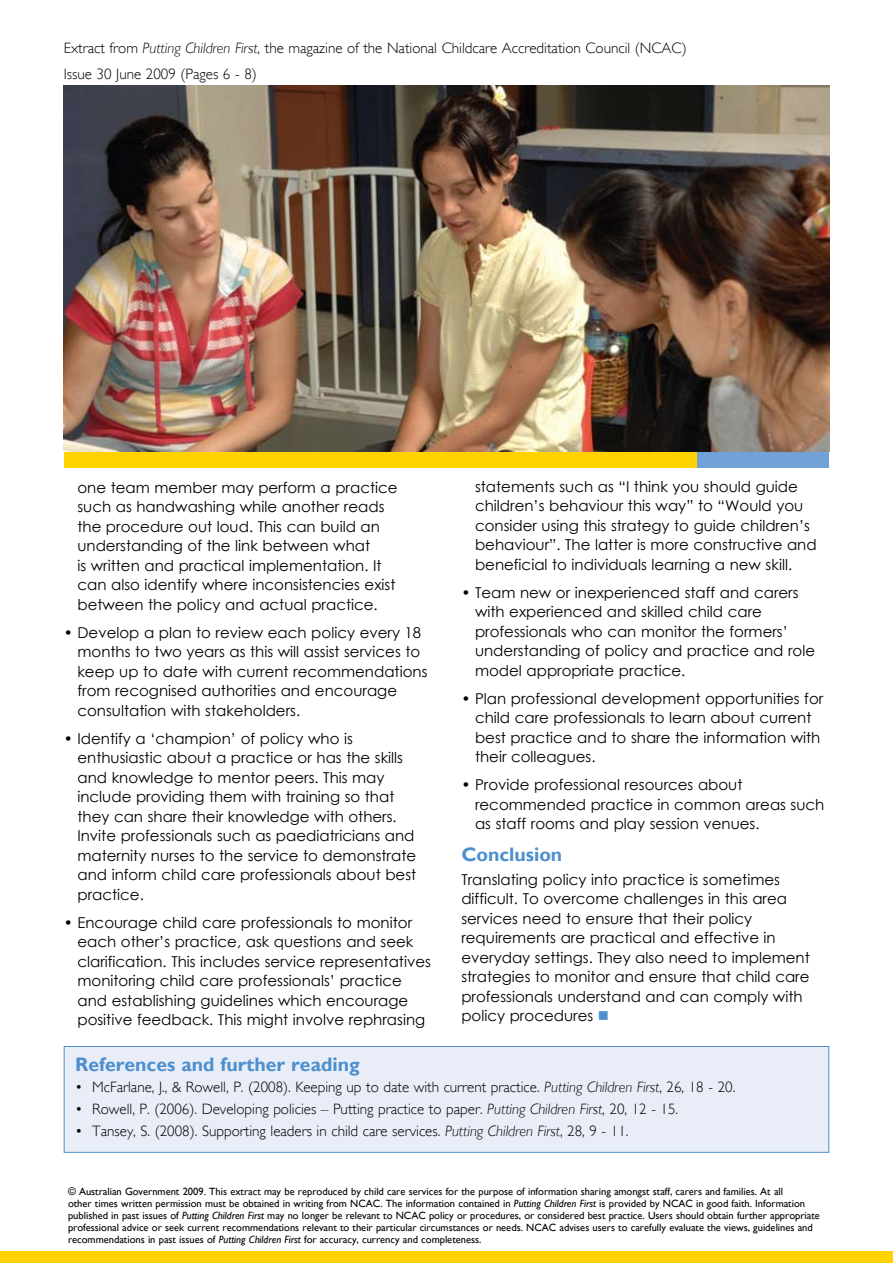
<style>
.page{position:relative;width:893px;height:1263px;background:#fff}
.page>*{position:absolute;margin:0;border:0;box-sizing:border-box;transform-origin:0 0}
.t1{font:700 19.5px "Gill Sans";color:#4d90cd}
.t2{font:15px/19.5px "Century Gothic";color:#000}
.t3{font:300 15px/26.5px "Gill Sans";color:#000}
.t4{font:10.5px/12px "Gill Sans";color:#000}
.s1{font-style:italic}
.s2{color:#4d90cd}
</style>
<div class="page">
<div style="left:0;top:1251px;width:893px;height:12px;background:#ffd200"></div>
<div style="left:64px;top:1046px;width:765px;height:106px;background:#e9edf8"></div>
<div style="left:64px;top:1046px;width:765px;height:107px;border:1px solid #4d90cd"></div>
<div style="left:64px;top:452px;width:638px;height:15px;background:#ffd200"></div>
<div style="left:698px;top:452px;width:131px;height:15px;background:#71a1d6"></div>
<img style="left:64px;top:85px;width:765px;height:367px">
<p class="t3" style="left:64px;top:34px;width:624px">Extract from <span class="s1">Putting Children First</span>, the magazine of the National Childcare Accreditation Council (NCAC)<br>Issue 30 June 2009 (Pages 6 - 8)</p>
<p class="t2" style="left:475px;top:476px;width:343px">statements such as “I think you should guide children’s behaviour this way” to “Would you consider using this strategy to guide children’s behaviour”. The latter is more constructive and beneficial to individuals learning a new skill.</p>
<p class="t2" style="left:475px;top:582px;width:342px;text-indent:-14px">• Team new or inexperienced staff and carers with experienced and skilled child care professionals who can monitor the formers’ understanding of policy and practice and role model appropriate practice.</p>
<p class="t2" style="left:475px;top:688px;width:350px;text-indent:-14px">• Plan professional development opportunities for child care professionals to learn about current best practice and to share the information with their colleagues.</p>
<p class="t2" style="left:475px;top:775px;width:351px;text-indent:-14px">• Provide professional resources about recommended practice in common areas such as staff rooms and play session venues.</p>
<h1 class="t1" style="left:461px;top:843px;width:102px">Conclusion</h1>
<p class="t2" style="left:461px;top:869px;width:350px">Translating policy into practice is sometimes difficult. To overcome challenges in this area services need to ensure that their policy requirements are practical and effective in everyday settings. They also need to implement strategies to monitor and ensure that child care professionals understand and can comply with policy procedures <span class="s2">■</span></p>
<p class="t2" style="left:77px;top:477px;width:322px">one team member may perform a practice such as handwashing while another reads the procedure out loud. This can build an understanding of the link between what<br>is written and practical implementation. It can also identify where inconsistencies exist between the policy and actual practice.</p>
<p class="t2" style="left:77px;top:622px;width:352px;text-indent:-14px">• Develop a plan to review each policy every 18 months to two years as this will assist services to keep up to date with current recommendations from recognised authorities and encourage consultation with stakeholders.</p>
<p class="t2" style="left:77px;top:728px;width:340px;text-indent:-14px">• Identify a ‘champion’ of policy who is enthusiastic about a practice or has the skills and knowledge to mentor peers. This may include providing them with training so that they can share their knowledge with others.<br>Invite professionals such as paediatricians and maternity nurses to the service to demonstrate and inform child care professionals about best practice.</p>
<p class="t2" style="left:77px;top:912px;width:355px;text-indent:-14px">• Encourage child care professionals to monitor each other’s practice, ask questions and seek clarification. This includes service representatives monitoring child care professionals’ practice and establishing guidelines which encourage positive feedback. This might involve rephrasing</p>
<h1 class="t1" style="left:75px;top:1053px;width:286px">References and further reading</h1>
<p class="t3" style="left:75px;top:1074px;width:662px">• McFarlane, J., &amp; Rowell, P. (2008). Keeping up to date with current practice. <span class="s1">Putting Children First</span>, 26, 18 - 20.</p>
<p class="t3" style="left:75px;top:1096px;width:605px">• Rowell, P. (2006). Developing policies – Putting practice to paper. <span class="s1">Putting Children First</span>, 20, 12 - 15.</p>
<p class="t3" style="left:75px;top:1117px;width:555px">• Tansey, S. (2008). Supporting leaders in child care services. <span class="s1">Putting Children First</span>, 28, 9 - 11.</p>
<p class="t4" style="left:68px;top:1185px;width:753px">© Australian Government 2009. This extract may be reproduced by child care services for the purpose of information sharing amongst staff, carers and families. At all<br>other times written permission must be obtained in writing from NCAC. The information contained in <span class="s1">Putting Children First</span> is provided by NCAC in good faith. Information published in past issues of <span class="s1">Putting Children First</span> may no longer be relevant to NCAC policy or procedures, or considered best practice. Users should obtain further appropriate professional advice or seek current recommendations relevant to their particular circumstances or needs. NCAC advises users to carefully evaluate the views, guidelines and recommendations in past issues of <span class="s1">Putting Children First</span> for accuracy, currency and completeness.</p>
</div>
